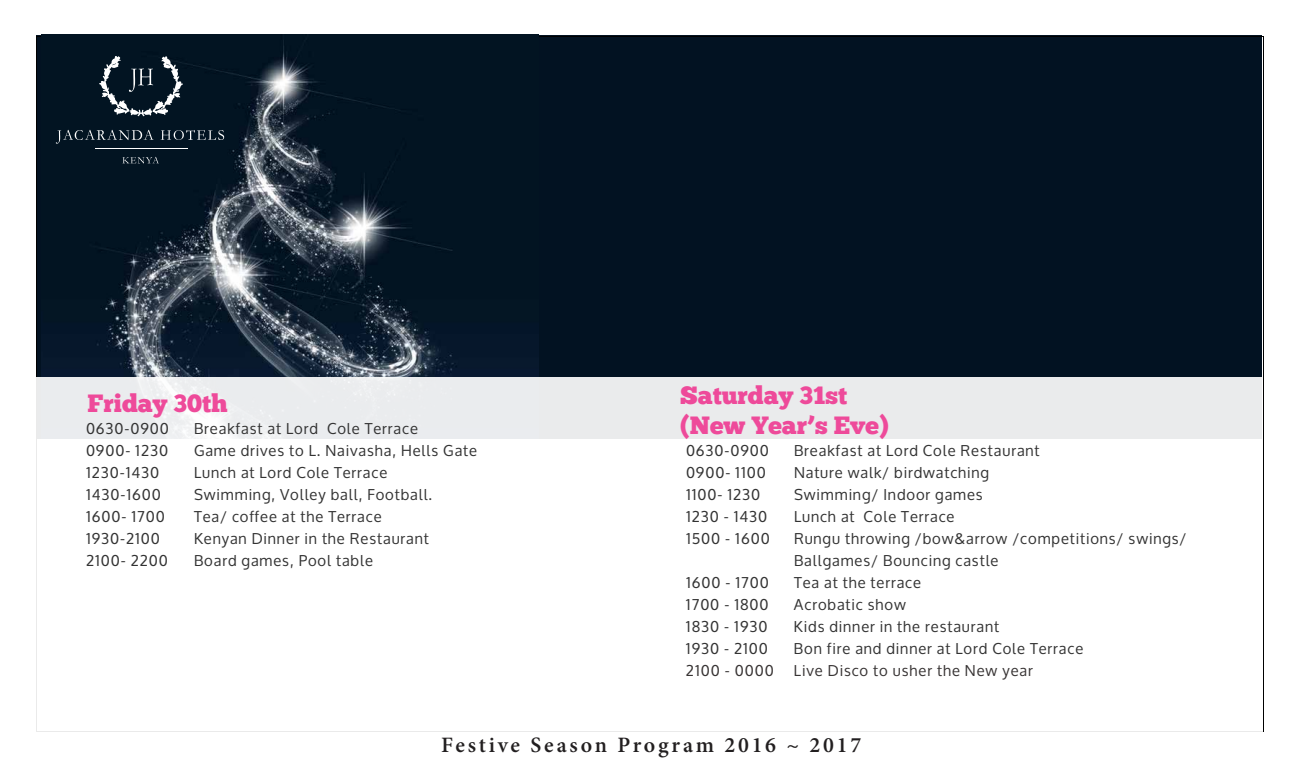
<style>
.page{position:relative;width:1300px;height:768px;background:#fff}
.page>*{position:absolute;margin:0;border:0;box-sizing:border-box;transform-origin:0 0}
.t1{font:25px/30px "Chunk Five";color:#ee4a9a}
.t2{font:600 22px "Minion Pro";letter-spacing:.125em;color:#221f20}
.t3{font:15px/22px "Oxygen";letter-spacing:.06em;color:#333}
.t4{font:15px "Oxygen";letter-spacing:.06em;color:#383434}
</style>
<div class="page">
<div style="left:36px;top:35px;width:1226px;height:404px;background:#021222"></div>
<img style="left:42px;top:40px;width:497px;height:337px">
<svg style="left:99px;top:56px;width:84px;height:61px"></svg>
<hr style="left:95px;top:148px;width:92px;height:1px;background:#fff">
<svg style="left:122px;top:157px;width:37px;height:7px"></svg>
<svg style="left:56px;top:130px;width:98px;height:14px"></svg>
<svg style="left:161px;top:130px;width:63px;height:10px"></svg>
<div style="left:36px;top:377px;width:1227px;height:385px;background:linear-gradient(to bottom,#f4f5f5,#fff)"></div>
<h1 class="t1" style="left:88px;top:388px;width:142px">Friday 30th</h1>
<p class="t3" style="left:86px;top:418px;width:84px">0630-0900</p>
<p class="t3" style="left:194px;top:418px;width:225px">Breakfast at Lord Cole Terrace</p>
<p class="t3" style="left:86px;top:440px;width:84px">0900- 1230</p>
<p class="t3" style="left:194px;top:440px;width:285px">Game drives to L. Naivasha, Hells Gate</p>
<p class="t3" style="left:86px;top:462px;width:75px">1230-1430</p>
<p class="t3" style="left:194px;top:462px;width:195px">Lunch at Lord Cole Terrace</p>
<p class="t3" style="left:86px;top:484px;width:76px">1430-1600</p>
<p class="t3" style="left:194px;top:484px;width:240px">Swimming, Volley ball, Football.</p>
<p class="t3" style="left:86px;top:506px;width:80px">1600- 1700</p>
<p class="t3" style="left:194px;top:506px;width:189px">Tea/ coffee at the Terrace</p>
<p class="t3" style="left:86px;top:528px;width:75px">1930-2100</p>
<p class="t3" style="left:194px;top:528px;width:236px">Kenyan Dinner in the Restaurant</p>
<p class="t3" style="left:86px;top:550px;width:83px">2100- 2200</p>
<p class="t3" style="left:194px;top:550px;width:180px">Board games, Pool table</p>
<h1 class="t1" style="left:680px;top:381px;width:210px">Saturday 31st (New Year’s Eve)</h1>
<p class="t3" style="left:686px;top:440px;width:84px">0630-0900</p>
<p class="t3" style="left:794px;top:440px;width:247px">Breakfast at Lord Cole Restaurant</p>
<p class="t3" style="left:686px;top:462px;width:81px">0900- 1100</p>
<p class="t3" style="left:794px;top:462px;width:197px">Nature walk/ birdwatching</p>
<p class="t3" style="left:686px;top:484px;width:76px">1100- 1230</p>
<p class="t3" style="left:794px;top:484px;width:190px">Swimming/ Indoor games</p>
<p class="t3" style="left:686px;top:506px;width:83px">1230 - 1430</p>
<p class="t3" style="left:794px;top:506px;width:162px">Lunch at Cole Terrace</p>
<p class="t3" style="left:686px;top:528px;width:85px">1500 - 1600</p>
<p class="t3" style="left:794px;top:528px;width:394px">Rungu throwing /bow&amp;arrow /competitions/ swings/<br>Ballgames/ Bouncing castle</p>
<p class="t3" style="left:686px;top:572px;width:84px">1600 - 1700</p>
<p class="t3" style="left:794px;top:572px;width:129px">Tea at the terrace</p>
<p class="t3" style="left:686px;top:594px;width:84px">1700 - 1800</p>
<p class="t3" style="left:794px;top:594px;width:113px">Acrobatic show</p>
<p class="t3" style="left:686px;top:616px;width:83px">1830 - 1930</p>
<p class="t3" style="left:794px;top:616px;width:207px">Kids dinner in the restaurant</p>
<p class="t3" style="left:686px;top:638px;width:84px">1930 - 2100</p>
<p class="t3" style="left:794px;top:638px;width:291px">Bon fire and dinner at Lord Cole Terrace</p>
<p class="t4" style="left:686px;top:662px;width:89px">2100 - 0000</p>
<p class="t4" style="left:794px;top:662px;width:240px">Live Disco to usher the New year</p>
<h2 class="t2" style="left:441px;top:730px;width:422px">Festive Season Program 2016 ~ 2017</h2>
</div>
